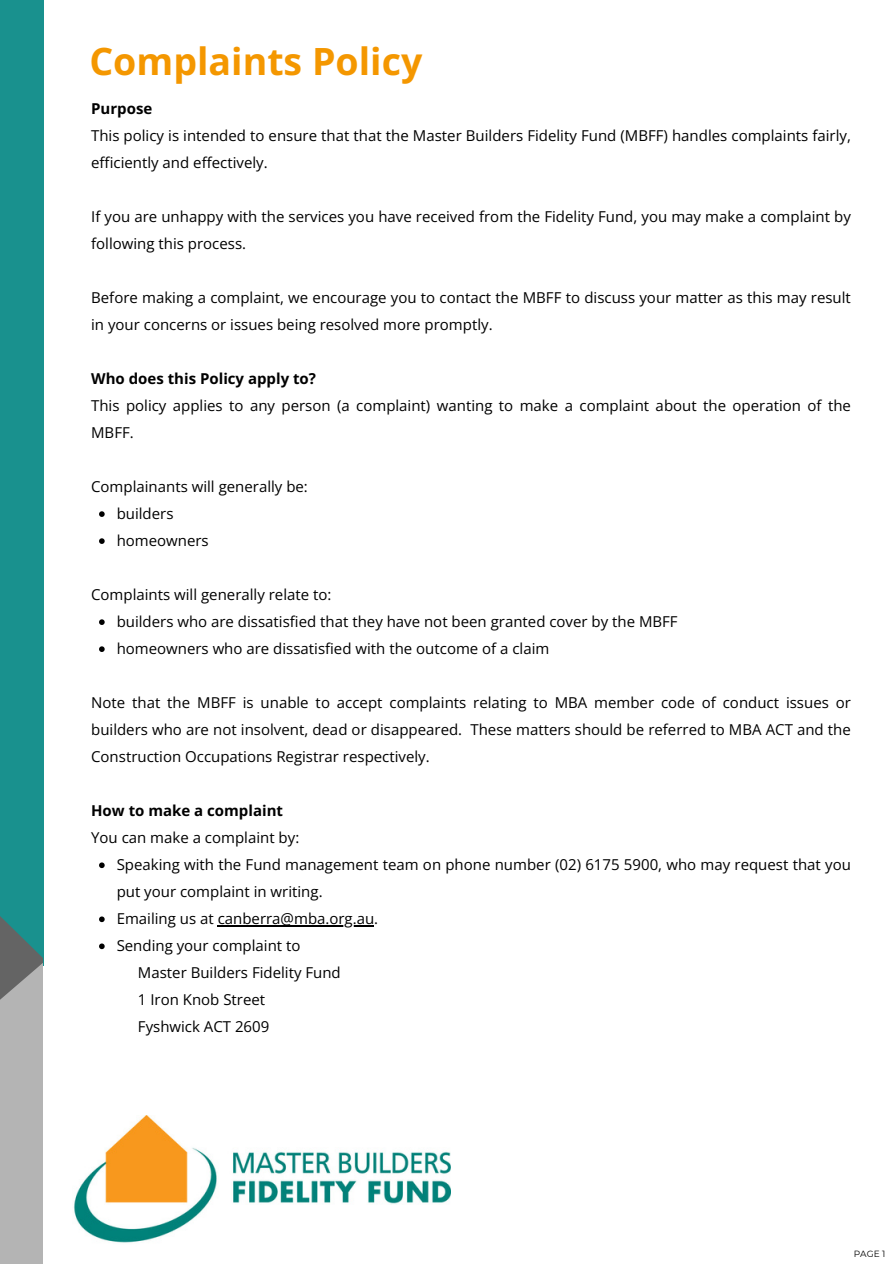
<style>
.page{position:relative;width:894px;height:1264px;background:#fff}
.page>*{position:absolute;margin:0;border:0;box-sizing:border-box;transform-origin:0 0}
.t1{font:700 37.5px "Open Sans";color:#f49700}
.t2{font:15px/27px "Open Sans";color:#000}
.t3{font:9px "Montserrat";color:#000}
.s1{font-weight:700}
</style>
<div class="page">
<div style="left:0;top:0;width:43px;height:966px;background:#19918e"></div>
<svg style="left:0;top:916px;width:43px;height:347px;background:#a0a7a7"></svg>
<svg style="left:99px;top:511px;width:6px;height:6px"></svg>
<svg style="left:99px;top:538px;width:6px;height:6px"></svg>
<svg style="left:99px;top:619px;width:6px;height:6px"></svg>
<svg style="left:99px;top:646px;width:6px;height:6px"></svg>
<svg style="left:99px;top:862px;width:6px;height:6px"></svg>
<svg style="left:99px;top:916px;width:6px;height:6px"></svg>
<hr style="left:218px;top:925px;width:156px;height:1px;background:#000">
<svg style="left:99px;top:943px;width:6px;height:6px"></svg>
<img style="left:74px;top:1115px;width:377px;height:128px">
<p class="t1" style="left:89px;top:35px;width:334px">Complaints Policy</p>
<p class="t2" style="left:91px;top:95px;width:761px"><span class="s1">Purpose<br></span>This policy is intended to ensure that that the Master Builders Fidelity Fund (MBFF) handles complaints fairly, efficiently and effectively.</p>
<p class="t2" style="left:91px;top:203px;width:761px">If you are unhappy with the services you have received from the Fidelity Fund, you may make a complaint by following this process.</p>
<h1 class="t2" style="left:91px;top:284px;width:761px">Before making a complaint, we encourage you to contact the MBFF to discuss your matter as this may result in your concerns or issues being resolved more promptly.</h1>
<p class="t2" style="left:91px;top:365px;width:761px"><span class="s1">Who does this Policy apply to?<br></span>This policy applies to any person (a complaint) wanting to make a complaint about the operation of the<br>MBFF.</p>
<h2 class="t2" style="left:91px;top:473px;width:218px">Complainants will generally be:</h2>
<h2 class="t2" style="left:117px;top:500px;width:58px">builders</h2>
<h2 class="t2" style="left:117px;top:527px;width:94px">homeowners</h2>
<h2 class="t2" style="left:91px;top:581px;width:242px">Complaints will generally relate to:</h2>
<h2 class="t2" style="left:117px;top:608px;width:562px">builders who are dissatisfied that they have not been granted cover by the MBFF</h2>
<p class="t2" style="left:117px;top:635px;width:434px">homeowners who are dissatisfied with the outcome of a claim</p>
<p class="t2" style="left:91px;top:689px;width:761px;text-align:justify">Note that the MBFF is unable to accept complaints relating to MBA member code of conduct issues or builders who are not insolvent, dead or disappeared. These matters should be referred to MBA ACT and the Construction Occupations Registrar respectively.</p>
<h2 class="t2" style="left:91px;top:797px;width:209px"><span class="s1">How to make a complaint<br></span>You can make a complaint by:</h2>
<p class="t2" style="left:117px;top:851px;width:735px">Speaking with the Fund management team on phone number (02) 6175 5900, who may request that you put your complaint in writing.</p>
<p class="t2" style="left:117px;top:905px;width:263px">Emailing us at canberra@mba.org.au.</p>
<h2 class="t2" style="left:117px;top:932px;width:185px">Sending your complaint to</h2>
<h2 class="t2" style="left:138px;top:959px;width:204px">Master Builders Fidelity Fund<br>1 Iron Knob Street<br>Fyshwick ACT 2609</h2>
<p class="t3" style="left:853px;top:1247px;width:33px">PAGE 1</p>
</div>
